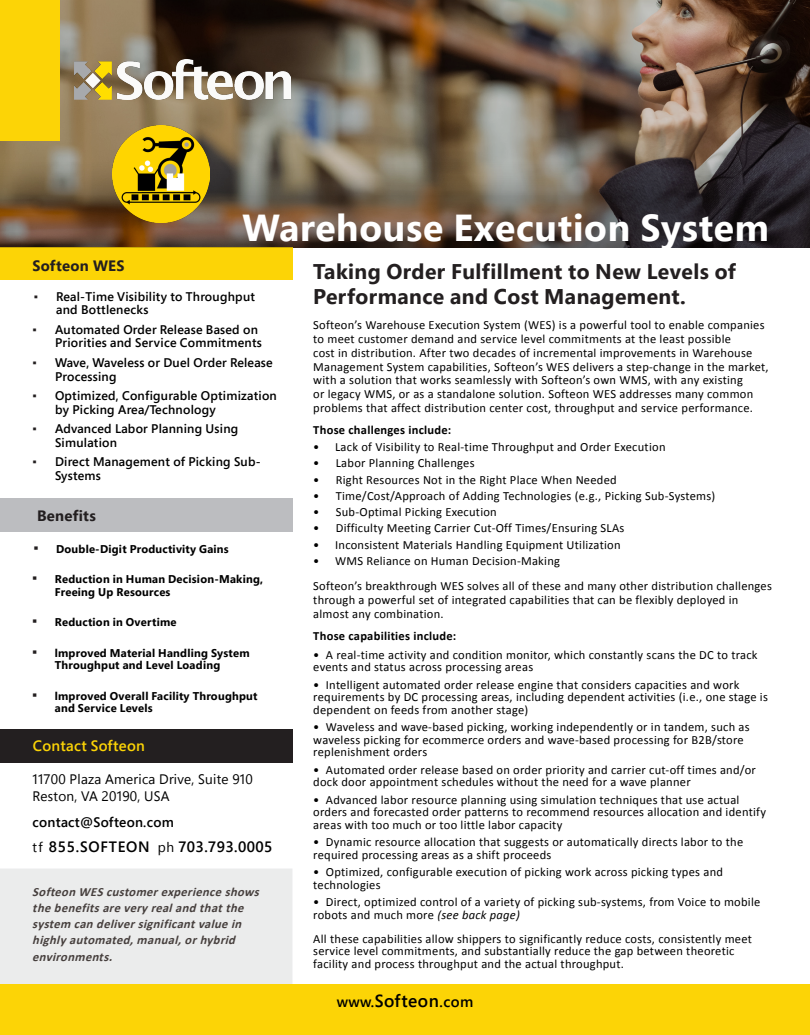
<style>
.page{position:relative;width:810px;height:1035px;background:#fff}
.page>*{position:absolute;margin:0;border:0;box-sizing:border-box;transform-origin:0 0}
.t1{font:700 37.5px "Segoe Pro Display";letter-spacing:.02em;color:#fff}
.t2{font:700 21.25px/25px "Segoe Pro Display";letter-spacing:.02em;color:#231f20}
.t3{font:600 15px "Segoe Pro Display";letter-spacing:.05em;color:#000}
.t4{font:700 15px "Segoe Pro Display";letter-spacing:.02em;color:#231f20}
.t5{font:600 15px "Segoe Pro Display";letter-spacing:.03em;color:#000}
.t6{font:600 15px "Segoe Pro Display";letter-spacing:.02em;color:#fcd406}
.t7{font:13.75px "Segoe Pro Display";letter-spacing:.02em;color:#000}
.t8{font:600 13.75px "Segoe Pro Display";letter-spacing:.02em;color:#000}
.t9{font:12.5px/12.5px "Calibri";letter-spacing:.02em;color:#000}
.t10{font:600 12.5px/13.8px "Segoe Pro Display";letter-spacing:.02em;color:#000}
.t11{font:italic 700 12.5px/16.2px "Calibri";color:#463f3d}
.t12{font:700 12.5px "Calibri";letter-spacing:.02em;color:#000}
.t13{font:700 11.25px/12.5px "Segoe Pro Display";letter-spacing:.02em;color:#000}
.s1{font-family:"Calibri";font-weight:700;color:#231f20}
.s2{font-family:"Calibri";font-size:15px;color:#231f20}
.s3{font-weight:400;font-size:13.75px}
.s4{font-style:italic}
.s5{font-size:17.5px}
</style>
<div class="page">
<div style="left:0;top:869px;width:292px;height:116px;background:#ebecec"></div>
<div style="left:0;top:248px;width:292px;height:32px;background:#fcd406"></div>
<div style="left:0;top:498px;width:292px;height:34px;background:#bcbdc0"></div>
<img style="left:0;top:0;width:810px;height:157px">
<div style="left:0;top:730px;width:292px;height:33px;background:#231f20"></div>
<div style="left:0;top:0;width:60px;height:140px;background:#fcd406"></div>
<div style="left:0;top:985px;width:810px;height:50px;background:#fcd406"></div>
<img style="left:74px;top:59px;width:216px;height:41px">
<svg style="left:0;top:157px;width:810px;height:91px;background:#5e4f42"></svg>
<img style="left:112px;top:126px;width:97px;height:96px">
<p class="t1" style="left:243px;top:201px;width:528px">Warehouse Execution System</p>
<p class="t4" style="left:32px;top:255px;width:93px">Softeon WES</p>
<p class="t10" style="left:56px;top:289px;width:200px;text-indent:-22px"><span class="s1">▪</span> Real-Time Visibility to Throughput and Bottlenecks</p>
<p class="t10" style="left:55px;top:322px;width:208px;text-indent:-22px"><span class="s1">▪</span> Automated Order Release Based on<br>Priorities and Service Commitments</p>
<p class="t10" style="left:55px;top:355px;width:219px;text-indent:-22px"><span class="s1">▪</span> Wave, Waveless or Duel Order Release<br>Processing</p>
<p class="t10" style="left:55px;top:388px;width:223px;text-indent:-22px"><span class="s1">▪</span> Optimized, Configurable Optimization by Picking Area/Technology</p>
<p class="t10" style="left:55px;top:421px;width:185px;text-indent:-22px"><span class="s1">▪</span> Advanced Labor Planning Using<br>Simulation</p>
<p class="t10" style="left:55px;top:455px;width:207px;text-indent:-22px"><span class="s1">▪</span> Direct Management of Picking Sub-<br>Systems</p>
<p class="t4" style="left:37px;top:505px;width:60px">Benefits</p>
<p class="t13" style="left:34px;top:542px;width:197px"><span class="s2">▪</span> Double-Digit Productivity Gains</p>
<p class="t13" style="left:55px;top:572px;width:210px;text-indent:-22px"><span class="s2">▪</span> Reduction in Human Decision-Making,<br>Freeing Up Resources</p>
<p class="t13" style="left:32px;top:615px;width:146px"><span class="s2">▪</span> Reduction in Overtime</p>
<p class="t13" style="left:55px;top:646px;width:196px;text-indent:-22px"><span class="s2">▪</span> lmproved Material Handling System<br>Throughput and Level Loading</p>
<p class="t13" style="left:55px;top:689px;width:204px;text-indent:-22px"><span class="s2">▪</span> lmproved Overall Facility Throughput and Service Levels</p>
<p class="t6" style="left:33px;top:735px;width:113px">Contact Softeon</p>
<p class="t7" style="left:32px;top:769px;width:222px">11700 Plaza America Drive, Suite 910</p>
<p class="t7" style="left:32px;top:787px;width:139px">Reston, VA 20190, USA</p>
<p class="t8" style="left:32px;top:812px;width:143px">contact@Softeon.com</p>
<p class="t3" style="left:32px;top:837px;width:242px"><span class="s3">tf</span> 855.SOFTEON <span class="s3">ph</span> 703.793.0005</p>
<p class="t11" style="left:32px;top:883px;width:232px">SofteonWEScustomerexperienceshows thebenefitsareveryrealandthatthe system candeliversignificantvaluein highlyautomated,manual,orhybrid environments.</p>
<p class="t2" style="left:313px;top:259px;width:424px">Taking Order Fulfillment to New Levels of<br>Performance and Cost Management.</p>
<p class="t9" style="left:313px;top:318px;width:457px;line-height:13.8px">Softeon’s Warehouse Execution System (WES) is a powerful tool to enable companies to meet customer demand and service level commitments at the least possible<br>cost in distribution. After two decades of incremental improvements in Warehouse Management System capabilities, Softeon’s WES delivers a step-change in the market, with a solution that works seamlessly with Softeon’s own WMS, with any existing<br>or legacy WMS, or as a standalone solution. Softeon WES addresses many common problems that affect distribution center cost, throughput and service performance.</p>
<p class="t12" style="left:313px;top:421px;width:140px">Those challenges include:</p>
<p class="t9" style="left:313px;top:440px;width:354px">• Lack of Visibility to Real-time Throughput and Order Execution</p>
<p class="t9" style="left:313px;top:457px;width:163px">• Labor Planning Challenges</p>
<p class="t9" style="left:313px;top:473px;width:305px">• Right Resources Not in the Right Place When Needed</p>
<p class="t9" style="left:313px;top:489px;width:404px">• Time/Cost/Approach of Adding Technologies (e.g., Picking Sub-Systems)</p>
<p class="t9" style="left:313px;top:505px;width:185px">• Sub-Optimal Picking Execution</p>
<p class="t9" style="left:313px;top:522px;width:313px">• Difficulty Meeting Carrier Cut-Off Times/Ensuring SLAs</p>
<p class="t9" style="left:313px;top:538px;width:309px">• Inconsistent Materials Handling Equipment Utilization</p>
<p class="t9" style="left:313px;top:554px;width:248px">• WMS Reliance on Human Decision-Making</p>
<p class="t9" style="left:313px;top:579px;width:460px;line-height:13.8px">Softeon’s breakthrough WES solves all of these and many other distribution challenges through a powerful set of integrated capabilities that can be flexibly deployed in almost any combination.</p>
<p class="t12" style="left:313px;top:627px;width:145px">Those capabilities include:</p>
<p class="t9" style="left:313px;top:648px;width:446px">• A real-time activity and condition monitor, which constantly scans the DC to track events and status across processing areas</p>
<p class="t9" style="left:313px;top:678px;width:456px">• Intelligent automated order release engine that considers capacities and work requirements by DC processing areas, including dependent activities (i.e., one stage is dependent on feeds from another stage)</p>
<p class="t9" style="left:313px;top:721px;width:438px">• Waveless and wave-based picking, working independently or in tandem, such as waveless picking for ecommerce orders and wave-based processing for B2B/store replenishment orders</p>
<p class="t9" style="left:313px;top:763px;width:444px">• Automated order release based on order priority and carrier cut-off times and/or dock door appointment schedules without the need for a wave planner</p>
<p class="t9" style="left:313px;top:793px;width:454px">• Advanced labor resource planning using simulation techniques that use actual orders and forecasted order patterns to recommend resources allocation and identify areas with too much or too little labor capacity</p>
<p class="t9" style="left:313px;top:836px;width:432px">• Dynamic resource allocation that suggests or automatically directs labor to the required processing areas as a shift proceeds</p>
<p class="t9" style="left:313px;top:866px;width:411px">• Optimized, configurable execution of picking work across picking types and technologies</p>
<p class="t9" style="left:313px;top:896px;width:449px">• Direct, optimized control of a variety of picking sub-systems, from Voice to mobile robots and much more <span class="s4">(see back page)</span></p>
<p class="t9" style="left:313px;top:932px;width:440px">All these capabilities allow shippers to significantly reduce costs, consistently meet service level commitments, and substantially reduce the gap between theoretic facility and process throughput and the actual throughput.</p>
<p class="t5" style="left:337px;top:991px;width:138px">www.<span class="s5">Softeon</span>.com</p>
</div>
